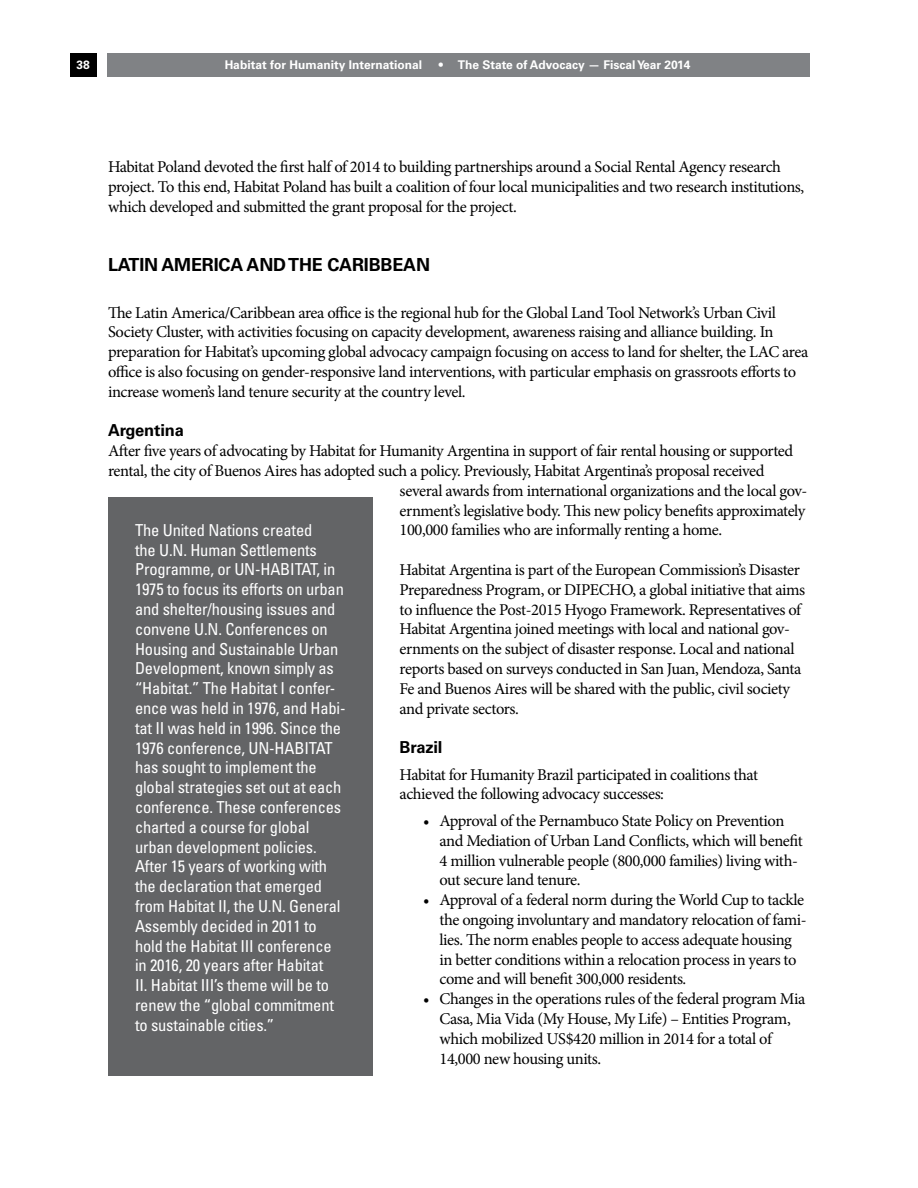
<style>
.page{position:relative;width:918px;height:1188px;background:#fff}
.page>*{position:absolute;margin:0;border:0;box-sizing:border-box;transform-origin:0 0}
.t1{font:700 18px "Univers LT Std";letter-spacing:-.01em;color:#000}
.t2{font:16.5px/19.8px "Minion Pro";letter-spacing:-.025em;color:#000}
.t3{font:condensed 16.5px/19.8px "Univers LT Std";letter-spacing:-.01em;color:#fff}
.t4{font:700 16.5px "Univers LT Std";letter-spacing:-.01em;color:#000}
.t5{font:700 12px "Univers LT Std";color:#fff}
</style>
<div class="page">
<div style="left:70px;top:53px;width:26px;height:23px;background:#000"></div>
<div style="left:107px;top:53px;width:703px;height:23px;background:#808285"></div>
<div style="left:108px;top:497px;width:265px;height:579px;background:#636466"></div>
<p class="t5" style="left:76px;top:58px;width:15px">38</p>
<p class="t5" style="left:225px;top:58px;width:199px">Habitat for Humanity International</p>
<p class="t5" style="left:439px;top:58px;width:253px">• The State of Advocacy — Fiscal Year 2014</p>
<p class="t2" style="left:108px;top:157px;width:698px">Habitat Poland devoted the first half of 2014 to building partnerships around a Social Rental Agency research project. To this end, Habitat Poland has built a coalition of four local municipalities and two research institutions, which developed and submitted the grant proposal for the project.</p>
<p class="t1" style="left:108px;top:254px;width:324px">LATIN AMERICA AND THE CARIBBEAN</p>
<p class="t2" style="left:108px;top:302px;width:702px">The Latin America/Caribbean area office is the regional hub for the Global Land Tool Network’s Urban Civil Society Cluster, with activities focusing on capacity development, awareness raising and alliance building. In preparation for Habitat’s upcoming global advocacy campaign focusing on access to land for shelter, the LAC area office is also focusing on gender-responsive land interventions, with particular emphasis on grassroots efforts to increase women’s land tenure security at the country level.</p>
<p class="t4" style="left:108px;top:421px;width:77px">Argentina</p>
<p class="t2" style="left:108px;top:441px;width:687px">After five years of advocating by Habitat for Humanity Argentina in support of fair rental housing or supported</p>
<p class="t2" style="left:108px;top:461px;width:658px">rental, the city of Buenos Aires has adopted such a policy. Previously, Habitat Argentina’s proposal received</p>
<p class="t2" style="left:400px;top:481px;width:409px">several awards from international organizations and the local gov-</p>
<p class="t2" style="left:400px;top:500px;width:407px">ernment’s legislative body. This new policy benefits approximately</p>
<p class="t2" style="left:400px;top:520px;width:324px">100,000 families who are informally renting a home.</p>
<p class="t2" style="left:400px;top:560px;width:407px">Habitat Argentina is part of the European Commission’s Disaster Preparedness Program, or DIPECHO, a global initiative that aims to influence the Post-2015 Hyogo Framework. Representatives of Habitat Argentina joined meetings with local and national gov&shy;ernments on the subject of disaster response. Local and national reports based on surveys conducted in San Juan, Mendoza, Santa Fe and Buenos Aires will be shared with the public, civil society and private sectors.</p>
<p class="t4" style="left:400px;top:738px;width:44px">Brazil</p>
<p class="t2" style="left:400px;top:765px;width:360px">Habitat for Humanity Brazil participated in coalitions that achieved the following advocacy successes:</p>
<p class="t2" style="left:440px;top:811px;width:365px;text-indent:-16px">• Approval of the Pernambuco State Policy on Prevention and Mediation of Urban Land Conflicts, which will benefit 4 million vulnerable people (800,000 families) living with&shy;out secure land tenure.</p>
<p class="t2" style="left:440px;top:890px;width:369px;text-indent:-16px">• Approval of a federal norm during the World Cup to tackle the ongoing involuntary and mandatory relocation of fami&shy;lies. The norm enables people to access adequate housing in better conditions within a relocation process in years to come and will benefit 300,000 residents.</p>
<p class="t2" style="left:440px;top:989px;width:367px;text-indent:-16px">• Changes in the operations rules of the federal program Mia Casa, Mia Vida (My House, My Life) – Entities Program, which mobilized US$420 million in 2014 for a total of 14,000 new housing units.</p>
<p class="t3" style="left:135px;top:520px;width:212px">The United Nations created<br>the U.N. Human Settlements<br>Programme, or UN-HABITAT, in<br>1975 to focus its efforts on urban and shelter/housing issues and convene U.N. Conferences on<br>Housing and Sustainable Urban<br>Development, known simply as “Habitat.” The Habitat I confer&shy;ence was held in 1976, and Habi&shy;tat II was held in 1996. Since the<br>1976 conference, UN-HABITAT has sought to implement the global strategies set out at each conference. These conferences charted a course for global urban development policies.<br>After 15 years of working with the declaration that emerged from Habitat II, the U.N. General<br>Assembly decided in 2011 to hold the Habitat III conference in 2016, 20 years after Habitat<br>II. Habitat III’s theme will be to renew the “global commitment to sustainable cities.”</p>
</div>
